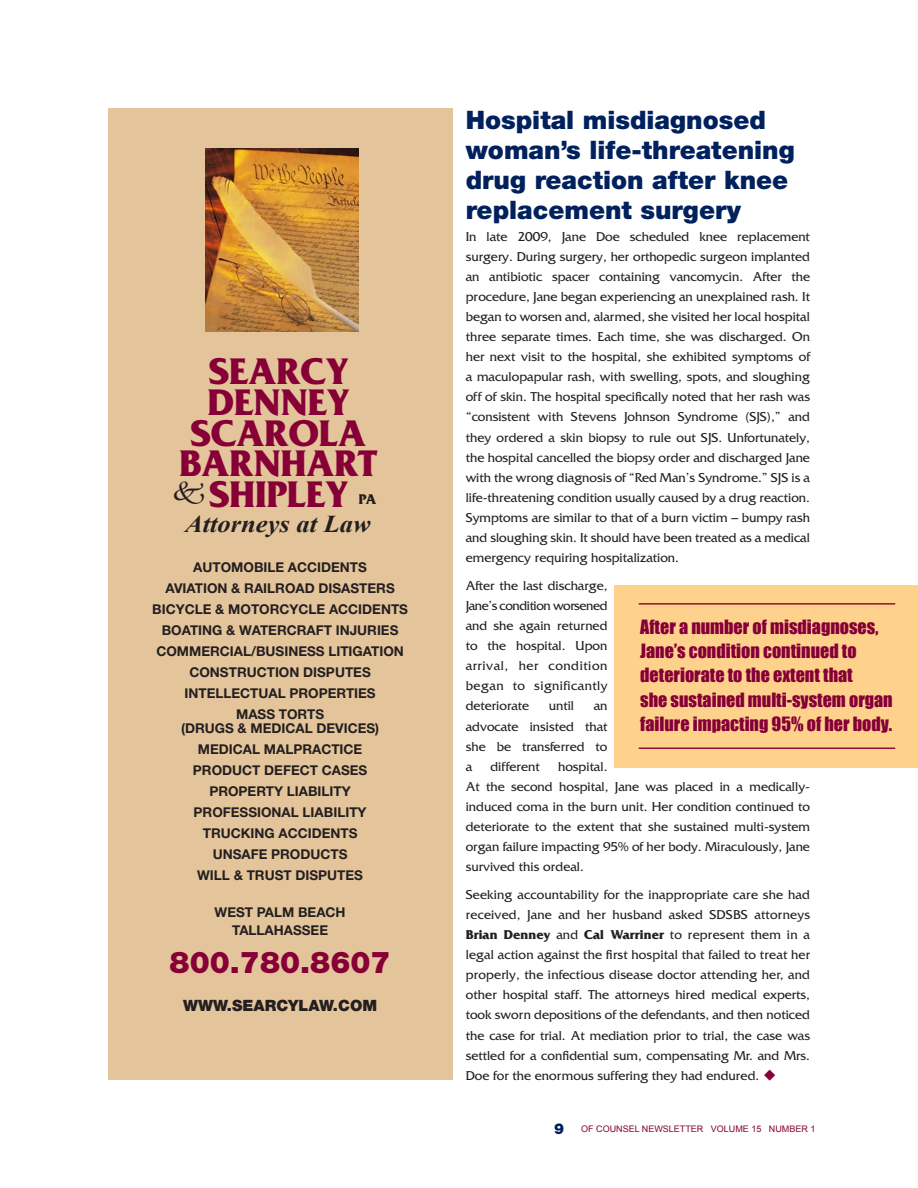
<style>
.page{position:relative;width:918px;height:1188px;background:#fff}
.page>*{position:absolute;margin:0;border:0;box-sizing:border-box;transform-origin:0 0}
.t1{font:700 38.85px/30.8px "Friz Quadrata Std";color:#860037;text-align:center}
.t2{font:900 30px "Helvetica Neue LT Std";color:#860037}
.t3{font:900 25.5px/30px "Helvetica Neue LT Std";color:#00215d}
.t4{font:italic 700 24.15px "Times New Roman";color:#231f20;scale:1.1 1}
.t5{font:18.15px/24.3px "Impact";color:#860037}
.t6{font:900 15.6px "Helvetica Neue LT Std";color:#231f20}
.t7{font:700 14.7px "Friz Quadrata Std";color:#231f20}
.t8{font:13.5px/20.1px "Friz Quadrata Std";color:#231f20;text-align:justify}
.t9{font:700 13.5px/21px "Helvetica Neue LT Std";color:#231f20;text-align:center}
.t10{font:9px "Arial";color:#860037}
.s1{font-weight:700}
.s2{color:#860037}
.s3{font-family:"Helvetica Neue LT Std";font-weight:900;font-size:15px;color:#00215d}
</style>
<div class="page">
<div style="left:108px;top:108px;width:344px;height:972px;background:#e4c49b"></div>
<img style="left:206px;top:148px;width:153px;height:183px">
<div style="left:614px;top:585px;width:304px;height:183px;background:#fed28d"></div>
<hr style="left:639px;top:603px;width:256px;height:2px;background:#860037">
<hr style="left:639px;top:748px;width:256px;height:1px;background:#860037">
<h1 class="t1" style="left:179px;top:356px;width:200px">SEARCY<br>DENNEY<br>SCAROLA<br>BARNHART<br>SHIPLEY</h1>
<h3 class="t4" style="left:185px;top:508px;width:170px">Attorneys at Law</h3>
<p class="t7" style="left:359px;top:491px;width:19px">PA</p>
<p class="t9" style="left:152px;top:557px;width:257px">AUTOMOBILE ACCIDENTS<br>AVIATION &amp; RAILROAD DISASTERS<br>BICYCLE &amp; MOTORCYCLE ACCIDENTS<br>BOATING &amp; WATERCRAFT INJURIES<br>COMMERCIAL/BUSINESS LITIGATION<br>CONSTRUCTION DISPUTES<br>INTELLECTUAL PROPERTIES<br>MASS TORTS</p>
<p class="t9" style="left:181px;top:717px;width:200px">(DRUGS &amp; MEDICAL DEVICES)<br>MEDICAL MALPRACTICE<br>PRODUCT DEFECT CASES<br>PROPERTY LIABILITY<br>PROFESSIONAL LIABILITY<br>TRUCKING ACCIDENTS<br>UNSAFE PRODUCTS<br>WILL &amp; TRUST DISPUTES</p>
<p class="t9" style="left:215px;top:902px;width:133px;line-height:18.8px">WEST PALM BEACH<br>TALLAHASSEE</p>
<h2 class="t2" style="left:170px;top:944px;width:222px">800.780.8607</h2>
<p class="t6" style="left:183px;top:996px;width:196px">WWW.SEARCYLAW.COM</p>
<h3 class="t3" style="left:466px;top:105px;width:331px">Hospital misdiagnosed woman’s life-threatening drug reaction after knee replacement surgery</h3>
<p class="t8" style="left:466px;top:226px;width:346px">In late 2009, Jane Doe scheduled knee replacement surgery. During surgery, her orthopedic surgeon implanted an antibiotic spacer containing vancomycin. After the procedure, Jane began experiencing an unexplained rash. It began to worsen and, alarmed, she visited her local hospital three separate times. Each time, she was discharged. On her next visit to the hospital, she exhibited symptoms of a maculopapular rash, with swelling, spots, and sloughing off of skin. The hospital specifically noted that her rash was “consistent with Stevens Johnson Syndrome (SJS),” and they ordered a skin biopsy to rule out SJS. Unfortunately, the hospital cancelled the biopsy order and discharged Jane with the wrong diagnosis of “Red Man’s Syndrome.” SJS is a life-threatening condition usually caused by a drug reaction.<br>Symptoms are similar to that of a burn victim – bumpy rash and sloughing skin. It should have been treated as a medical emergency requiring hospitalization.</p>
<p class="t8" style="left:466px;top:575px;width:143px">After the last discharge, Jane’s condition worsened and she again returned to the hospital. Upon arrival, her condition began to significantly deteriorate</p>
<h3 class="t5" style="left:640px;top:614px;width:254px">After a number of misdiagnoses,<br>Jane’s condition continued to deteriorate to the extent that<br>she sustained multi-system organ failure impacting 95% of her body.</h3>
<p class="t8" style="left:549px;top:696px;width:27px">until</p>
<p class="t8" style="left:466px;top:696px;width:143px;text-indent:128px">an advocate insisted that she be transferred to a</p>
<p class="t8" style="left:490px;top:756px;width:51px">different</p>
<p class="t8" style="left:466px;top:756px;width:346px;text-align:left;text-indent:92px">hospital.<br>At the second hospital, Jane was placed in a medically&shy;induced coma in the burn unit. Her condition continued to deteriorate to the extent that she sustained multi-system organ failure impacting 95% of her body. Miraculously, Jane survived this ordeal.</p>
<p class="t8" style="left:466px;top:885px;width:346px">Seeking accountability for the inappropriate care she had received, Jane and her husband asked SDSBS attorneys <span class="s1">Brian Denney</span> and <span class="s1">Cal Warriner</span> to represent them in a legal action against the first hospital that failed to treat her properly, the infectious disease doctor attending her, and other hospital staff. The attorneys hired medical experts, took sworn depositions of the defendants, and then noticed the case for trial. At mediation prior to trial, the case was settled for a confidential sum, compensating Mr. and Mrs.<br>Doe for the enormous suffering they had endured. <span class="s2">◆</span></p>
<p class="t10" style="left:554px;top:1123px;width:263px"><span class="s3">9</span> OF COUNSEL NEWSLETTER VOLUME 15 NUMBER 1</p>
</div>
